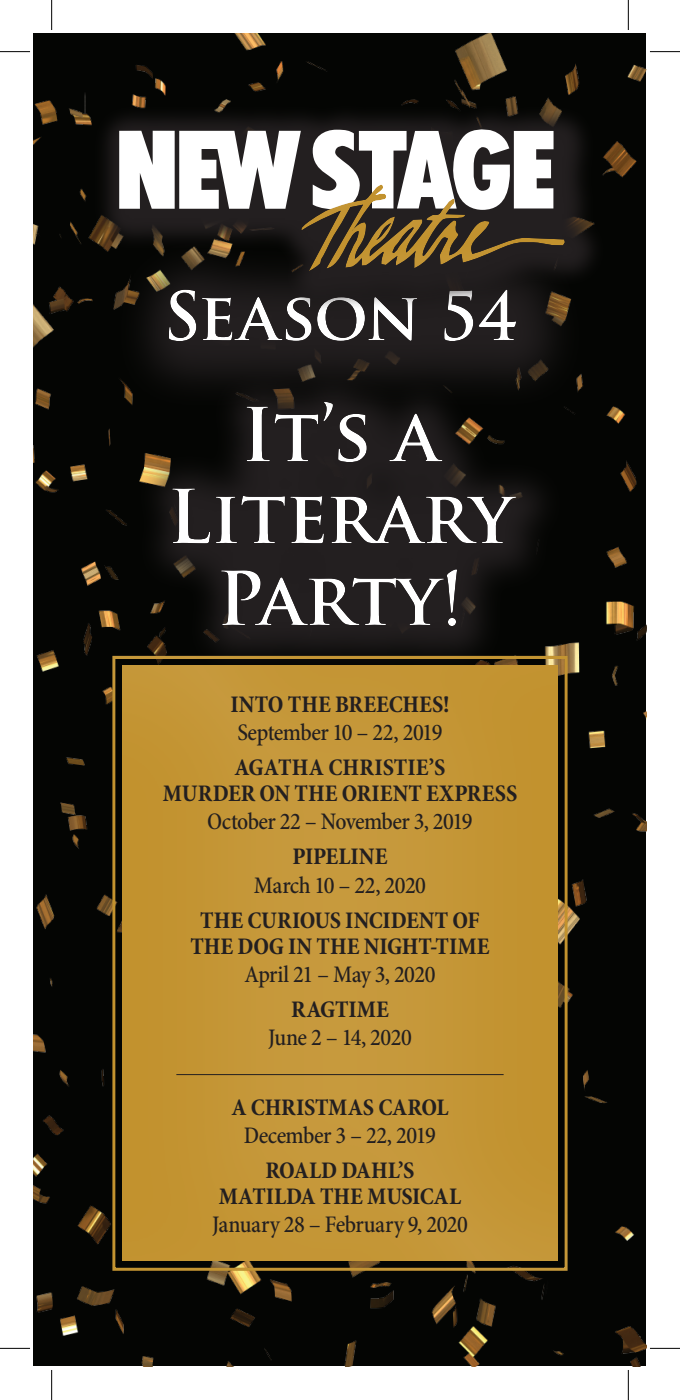
<style>
.page{position:relative;width:680px;height:1400px;background:#fff}
.page>*{position:absolute;margin:0;border:0;box-sizing:border-box;transform-origin:0 0}
.t1{font:700 72.2px/81.8px "Trajan Pro";color:#fff;text-align:center}
.t2{font:700 65.6px "Trajan Pro";letter-spacing:-.02em;color:#fff}
.t3{font:700 condensed 24px/26px "Minion Pro";letter-spacing:-.005em;color:#231f20;text-align:center}
.t4{font:500 condensed 24px "Minion Pro";letter-spacing:-.025em;color:#231f20}
</style>
<div class="page">
<img style="left:34px;top:34px;width:612px;height:1332px">
<svg style="left:134px;top:413px;width:432px;height:164px;background:#0e0d08"></svg>
<svg style="left:158px;top:413px;width:371px;height:164px;background:#1e1a1a"></svg>
<svg style="left:113px;top:313px;width:474px;height:100px;background:#0f0d0b"></svg>
<div style="left:146px;top:275px;width:390px;height:99px;background:#231f20"></div>
<svg style="left:92px;top:103px;width:514px;height:210px"></svg>
<svg style="left:119px;top:129px;width:445px;height:142px"></svg>
<div style="left:299px;top:181px;width:266px;height:90px;background:#231f20;opacity:.5"></div>
<div style="left:34px;top:577px;width:612px;height:774px;background:#231f20;opacity:.58"></div>
<hr style="left:176px;top:1073px;width:327px;height:1px;background:#231f20">
<hr style="left:0;top:51px;width:30px;height:1px;background:#000">
<hr style="left:649px;top:51px;width:30px;height:1px;background:#000">
<hr style="left:0;top:1347px;width:30px;height:1px;background:#000">
<hr style="left:649px;top:1347px;width:30px;height:1px;background:#000">
<hr style="left:51px;top:0;width:1px;height:30px;background:#000">
<hr style="left:51px;top:1369px;width:1px;height:30px;background:#000">
<hr style="left:627px;top:0;width:1px;height:30px;background:#000">
<hr style="left:627px;top:1369px;width:1px;height:30px;background:#000">
<h2 class="t2" style="left:163px;top:275px;width:355px">Season 54</h2>
<h1 class="t1" style="left:167px;top:395px;width:347px">It’s a<br>Literary<br>Party!</h1>
<p class="t3" style="left:230px;top:691px;width:220px">INTO THE BREECHES!</p>
<p class="t4" style="left:237px;top:718px;width:206px">September 10 – 22, 2019</p>
<p class="t3" style="left:163px;top:754px;width:356px">AGATHA CHRISTIE’S<br>MURDER ON THE ORIENT EXPRESS</p>
<p class="t4" style="left:207px;top:807px;width:267px">October 22 – November 3, 2019</p>
<p class="t3" style="left:292px;top:843px;width:96px">PIPELINE</p>
<p class="t4" style="left:254px;top:870px;width:173px">March 10 – 22, 2020</p>
<p class="t3" style="left:190px;top:906px;width:300px">THE CURIOUS INCIDENT OF<br>THE DOG IN THE NIGHT-TIME</p>
<p class="t4" style="left:244px;top:960px;width:192px">April 21 – May 3, 2020</p>
<p class="t3" style="left:291px;top:996px;width:99px">RAGTIME</p>
<p class="t4" style="left:268px;top:1023px;width:145px">June 2 – 14, 2020</p>
<p class="t3" style="left:231px;top:1093px;width:218px">A CHRISTMAS CAROL</p>
<p class="t4" style="left:244px;top:1120px;width:193px">December 3 – 22, 2019</p>
<p class="t3" style="left:219px;top:1157px;width:244px">ROALD DAHL’S<br>MATILDA THE MUSICAL</p>
<p class="t4" style="left:212px;top:1210px;width:257px">January 28 – February 9, 2020</p>
</div>
